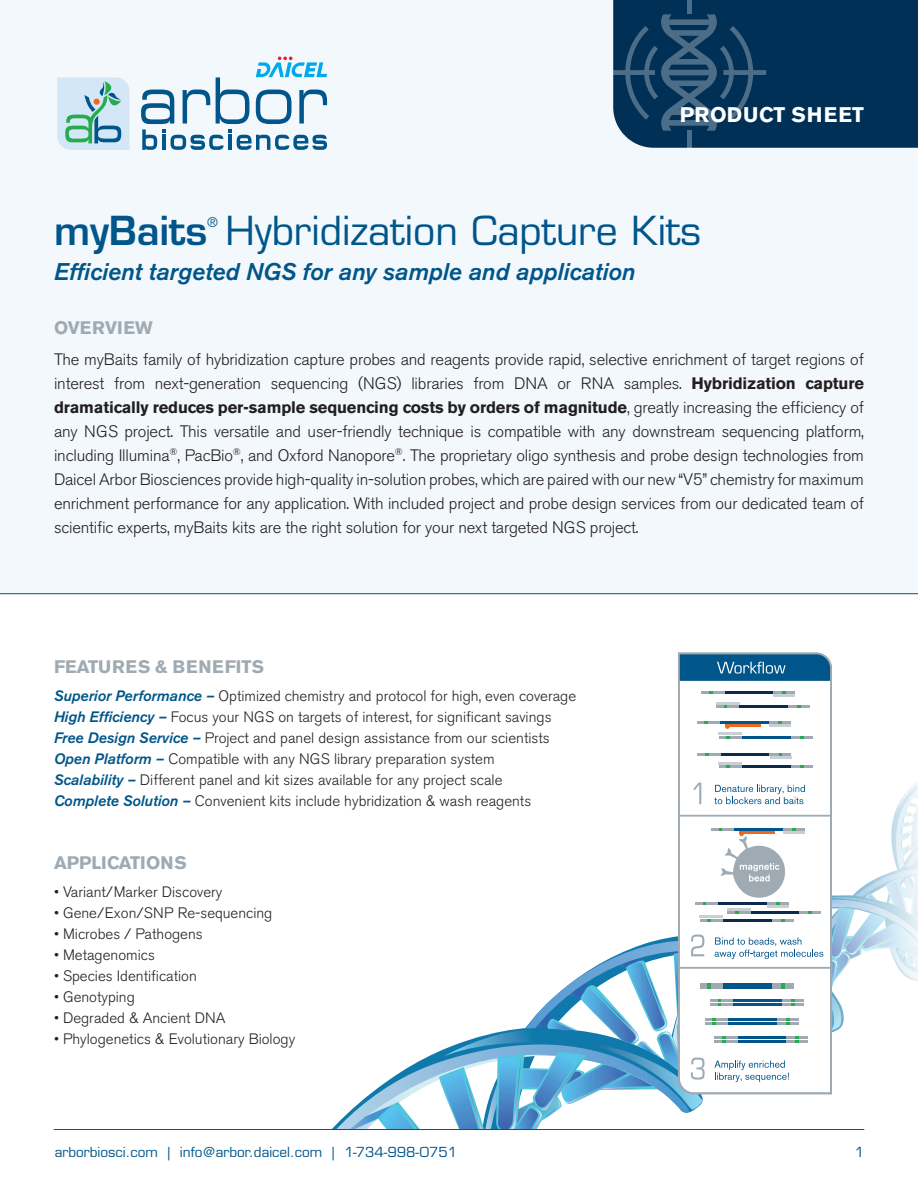
<style>
.page{position:relative;width:918px;height:1188px;background:#fff}
.page>*{position:absolute;margin:0;border:0;box-sizing:border-box;transform-origin:0 0}
.t1{font:39px "Eurostile LT Std";color:#00568a}
.t2{font:600 39px "Eurostile LT Std";color:#00568a}
.t3{font:italic 500 24px "Akzidenz Grotesk BE";color:#00568a}
.t4{font:700 21px "Akzidenz Grotesk BE";letter-spacing:.03em;color:#fff}
.t5{font:700 18px "Akzidenz Grotesk BE";color:#9faab2}
.t6{font:700 18px "Akzidenz Grotesk BE";letter-spacing:.02em;color:#9faab2}
.t7{font:300 16.5px/24px "Akzidenz Grotesk BE";letter-spacing:-.01em;color:#231f20;text-align:justify}
.t8{font:300 15px "Akzidenz Grotesk BE";color:#231f20}
.t9{font:13.5px "Eurostile LT Std";color:#00568a}
.t10{font:13.05px "Eurostile LT Std";color:#00568a}
.s1{font-weight:700}
.s2{font-weight:500;font-style:italic;color:#00568a}
</style>
<div class="page">
<div style="left:0;top:0;width:918px;height:593px;background:#f3f8fc"></div>
<svg style="left:678px;top:653px;width:154px;height:121px"></svg>
<svg style="left:679px;top:653px;width:152px;height:28px;background:#1a6694"></svg>
<hr style="left:724px;top:691px;width:50px;height:3px;background:#0c2a4c">
<svg style="left:701px;top:691px;width:23px;height:3px"></svg>
<svg style="left:774px;top:691px;width:21px;height:3px"></svg>
<hr style="left:739px;top:705px;width:50px;height:3px;background:#0c2a4c">
<svg style="left:716px;top:705px;width:23px;height:3px"></svg>
<svg style="left:789px;top:705px;width:21px;height:3px"></svg>
<hr style="left:720px;top:721px;width:50px;height:2px;background:#00568a">
<svg style="left:769px;top:721px;width:22px;height:2px"></svg>
<hr style="left:741px;top:736px;width:50px;height:2px;background:#00568a">
<svg style="left:719px;top:736px;width:23px;height:2px"></svg>
<svg style="left:791px;top:736px;width:21px;height:2px"></svg>
<hr style="left:716px;top:702px;width:23px;height:2px;background:#c9d0d5">
<hr style="left:774px;top:695px;width:21px;height:2px;background:#c9d0d5">
<hr style="left:769px;top:724px;width:21px;height:2px;background:#c9d0d5">
<hr style="left:770px;top:756px;width:21px;height:2px;background:#c9d0d5">
<hr style="left:719px;top:733px;width:23px;height:2px;background:#c9d0d5">
<hr style="left:718px;top:762px;width:23px;height:2px;background:#c9d0d5">
<hr style="left:720px;top:753px;width:50px;height:2px;background:#0c2a4c">
<svg style="left:697px;top:753px;width:23px;height:2px"></svg>
<svg style="left:770px;top:753px;width:21px;height:2px"></svg>
<hr style="left:741px;top:766px;width:50px;height:2px;background:#0c2a4c">
<svg style="left:719px;top:766px;width:23px;height:2px"></svg>
<svg style="left:791px;top:766px;width:21px;height:2px"></svg>
<hr style="left:725px;top:724px;width:36px;height:2px;background:#ec6a20">
<svg style="left:697px;top:721px;width:33px;height:8px"></svg>
<svg style="left:332px;top:774px;width:586px;height:356px"></svg>
<hr style="left:0;top:593px;width:918px;height:1px;background:#00568a">
<svg style="left:141px;top:57px;width:186px;height:93px"></svg>
<svg style="left:57px;top:77px;width:72px;height:73px;background:#b1d4d9"></svg>
<div style="left:768px;top:0;width:150px;height:148px;background:#003056"></div>
<svg style="left:613px;top:0;width:155px;height:148px;background:#184366"></svg>
<hr style="left:54px;top:1129px;width:810px;height:1px;background:#00568a">
<p class="t4" style="left:680px;top:102px;width:186px">PRODUCT SHEET</p>
<p class="t2" style="left:54px;top:207px;width:155px">myBaits</p>
<p class="t10" style="left:207px;top:215px;width:12px">®</p>
<p class="t1" style="left:226px;top:207px;width:477px">Hybridization Capture Kits</p>
<p class="t3" style="left:54px;top:258px;width:583px">Efficient targeted NGS for any sample and application</p>
<p class="t5" style="left:54px;top:318px;width:100px">OVERVIEW</p>
<p class="t7" style="left:54px;top:348px;width:812px">The myBaits family of hybridization capture probes and reagents provide rapid, selective enrichment of target regions of interest from next-generation sequencing (NGS) libraries from DNA or RNA samples. <span class="s1">Hybridization capture dramatically reduces per-sample sequencing costs by orders of magnitude</span>, greatly increasing the efficiency of any NGS project. This versatile and user-friendly technique is compatible with any downstream sequencing platform, including Illumina<sup>®</sup>, PacBio<sup>®</sup>, and Oxford Nanopore<sup>®</sup>. The proprietary oligo synthesis and probe design technologies from Daicel Arbor Biosciences provide high-quality in-solution probes, which are paired with our new “V5” chemistry for maximum enrichment performance for any application. With included project and probe design services from our dedicated team of scientific experts, myBaits kits are the right solution for your next targeted NGS project.</p>
<p class="t6" style="left:54px;top:657px;width:212px">FEATURES &amp; BENEFITS</p>
<p class="t8" style="left:54px;top:688px;width:524px"><span class="s2">Superior Performance –</span> Optimized chemistry and protocol for high, even coverage</p>
<p class="t8" style="left:54px;top:709px;width:499px"><span class="s2">High Efficiency –</span> Focus your NGS on targets of interest, for significant savings</p>
<p class="t8" style="left:54px;top:730px;width:497px"><span class="s2">Free Design Service –</span> Project and panel design assistance from our scientists</p>
<p class="t8" style="left:54px;top:751px;width:442px"><span class="s2">Open Platform –</span> Compatible with any NGS library preparation system</p>
<p class="t8" style="left:54px;top:772px;width:450px"><span class="s2">Scalability –</span> Different panel and kit sizes available for any project scale</p>
<p class="t8" style="left:54px;top:793px;width:479px"><span class="s2">Complete Solution –</span> Convenient kits include hybridization &amp; wash reagents</p>
<p class="t5" style="left:54px;top:852px;width:134px">APPLICATIONS</p>
<p class="t8" style="left:54px;top:883px;width:170px">• Variant/Marker Discovery</p>
<p class="t8" style="left:54px;top:904px;width:220px">• Gene/Exon/SNP Re-sequencing</p>
<p class="t8" style="left:54px;top:925px;width:150px">• Microbes / Pathogens</p>
<p class="t8" style="left:54px;top:946px;width:102px">• Metagenomics</p>
<p class="t8" style="left:54px;top:967px;width:144px">• Species Identification</p>
<p class="t8" style="left:54px;top:988px;width:82px">• Genotyping</p>
<p class="t8" style="left:54px;top:1009px;width:173px">• Degraded &amp; Ancient DNA</p>
<p class="t8" style="left:54px;top:1030px;width:243px">• Phylogenetics &amp; Evolutionary Biology</p>
<p class="t9" style="left:55px;top:1144px;width:404px">arborbiosci.com | info@arbor.daicel.com | 1-734-998-0751</p>
<p class="t9" style="left:855px;top:1144px;width:11px">1</p>
</div>
